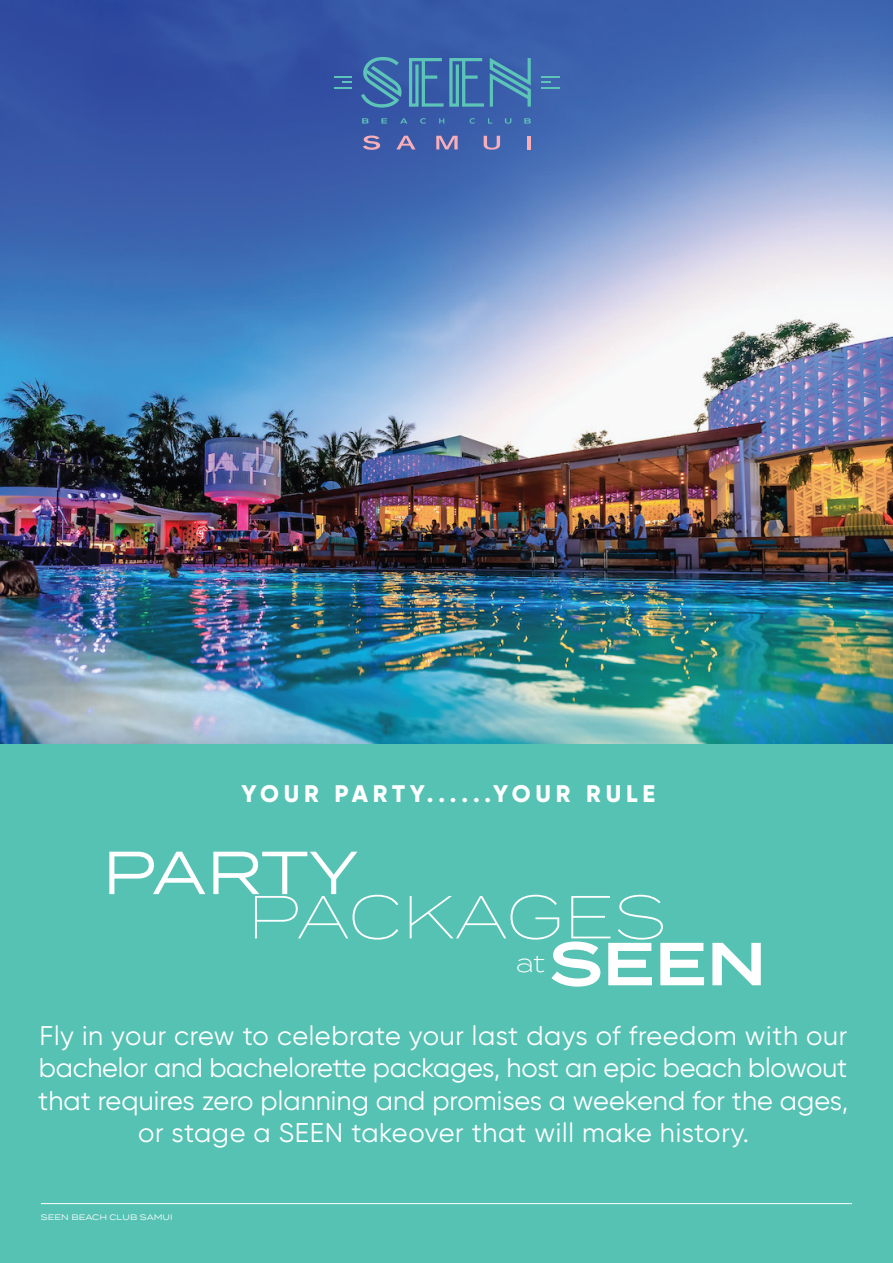
<style>
.page{position:relative;width:893px;height:1263px;background:#fff}
.page>*{position:absolute;margin:0;border:0;box-sizing:border-box;transform-origin:0 0}
.t1{font:200 60.6px "Termina";letter-spacing:-.005em;color:#fff}
.t2{font:60.6px "Termina";letter-spacing:-.015em;color:#fff}
.t3{font:600 60.6px "Termina";color:#fff}
.t4{font:27px/32.4px "Gilroy";letter-spacing:.005em;color:#fff;text-align:center}
.t5{font:800 24px "Gilroy";letter-spacing:.195em;color:#fff}
.t6{font:300 24px "Termina";color:#fff}
.t7{font:7.95px "Termina";color:#fff}
</style>
<div class="page">
<img style="left:0;top:0;width:893px;height:744px">
<div style="left:0;top:744px;width:893px;height:519px;background:#56c2b4"></div>
<hr style="left:41px;top:1203px;width:811px;height:1px;background:#fff">
<svg style="left:363px;top:136px;width:17px;height:14px"></svg>
<svg style="left:396px;top:136px;width:20px;height:13px"></svg>
<svg style="left:436px;top:136px;width:22px;height:13px"></svg>
<svg style="left:484px;top:136px;width:16px;height:14px"></svg>
<svg style="left:527px;top:136px;width:3px;height:13px"></svg>
<svg style="left:362px;top:118px;width:7px;height:6px"></svg>
<svg style="left:381px;top:118px;width:6px;height:6px"></svg>
<svg style="left:400px;top:118px;width:7px;height:6px"></svg>
<svg style="left:420px;top:118px;width:6px;height:6px"></svg>
<svg style="left:439px;top:118px;width:5px;height:6px"></svg>
<svg style="left:470px;top:118px;width:5px;height:6px"></svg>
<svg style="left:488px;top:118px;width:4px;height:6px"></svg>
<svg style="left:505px;top:118px;width:6px;height:6px"></svg>
<svg style="left:524px;top:118px;width:7px;height:6px"></svg>
<svg style="left:334px;top:76px;width:18px;height:12px"></svg>
<svg style="left:541px;top:76px;width:18px;height:12px"></svg>
<svg style="left:409px;top:58px;width:75px;height:49px"></svg>
<svg style="left:490px;top:58px;width:41px;height:49px"></svg>
<svg style="left:361px;top:57px;width:41px;height:51px"></svg>
<p class="t5" style="left:241px;top:778px;width:415px">YOUR PARTY......YOUR RULE</p>
<h1 class="t2" style="left:102px;top:828px;width:258px">PARTY</h1>
<h1 class="t1" style="left:247px;top:874px;width:421px">PACKAGES</h1>
<h1 class="t3" style="left:550px;top:919px;width:218px">SEEN</h1>
<p class="t6" style="left:516px;top:946px;width:30px">at</p>
<p class="t4" style="left:38px;top:1019px;width:812px">Fly in your crew to celebrate your last days of freedom with our bachelor and bachelorette packages, host an epic beach blowout that requires zero planning and promises a weekend for the ages, or stage a SEEN takeover that will make history.</p>
<p class="t7" style="left:41px;top:1211px;width:133px">SEEN BEACH CLUB SAMUI</p>
</div>
